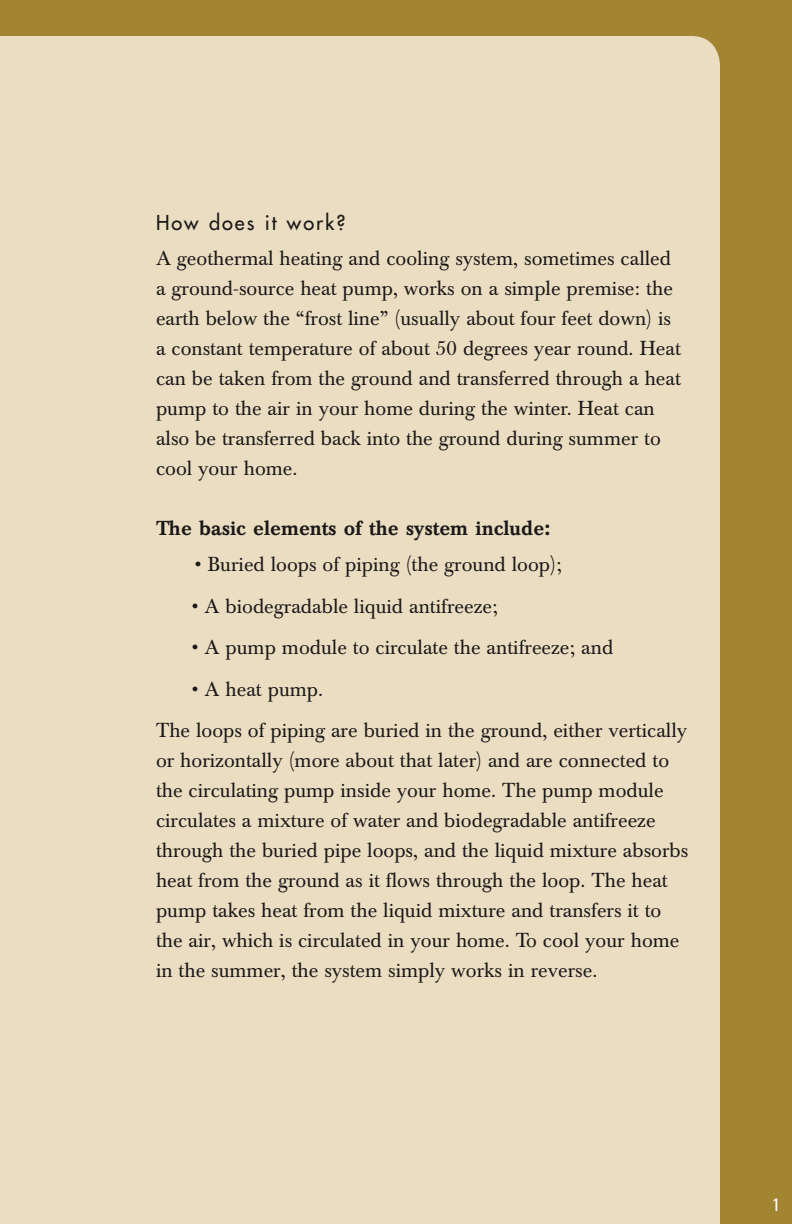
<style>
.page{position:relative;width:792px;height:1224px;background:#a38430}
.page>*{position:absolute;margin:0;border:0;box-sizing:border-box;transform-origin:0 0}
.Body_Copy_A{font:20px/30px "Baskerville BE";color:#1a1818}
.Body_Copy_Bulleted{font:20px "Baskerville BE";color:#1a1818}
.Inside_Subhead_B{font:500 20px "Baskerville BE";color:#1a1818}
.Subhead_A{font:20px "Futura";letter-spacing:.1em;color:#1a1818}
.t1{font:condensed 18px "Univers";color:#fff}
</style>
<div class="page">
<div style="left:0;top:36px;width:720px;height:1188px;background:#ebddc1"></div>
<p class="Subhead_A" style="left:156px;top:209px;width:191px">How does it work?</p>
<p class="Body_Copy_A" style="left:156px;top:244px;width:526px">A geothermal heating and cooling system, sometimes called a ground-source heat pump, works on a simple premise: the earth below the “frost line” (usually about four feet down) is a constant temperature of about 50 degrees year round. Heat can be taken from the ground and transferred through a heat pump to the air in your home during the winter. Heat can also be transferred back into the ground during summer to cool your home.</p>
<p class="Inside_Subhead_B" style="left:156px;top:517px;width:396px">The basic elements of the system include:</p>
<p class="Body_Copy_Bulleted" style="left:195px;top:553px;width:369px">• Buried loops of piping (the ground loop);</p>
<p class="Body_Copy_Bulleted" style="left:192px;top:594px;width:307px">• A biodegradable liquid antifreeze;</p>
<p class="Body_Copy_Bulleted" style="left:192px;top:636px;width:423px">• A pump module to circulate the antifreeze; and</p>
<p class="Body_Copy_Bulleted" style="left:192px;top:677px;width:133px">• A heat pump.</p>
<p class="Body_Copy_A" style="left:156px;top:716px;width:534px">The loops of piping are buried in the ground, either vertically or horizontally (more about that later) and are connected to the circulating pump inside your home. The pump module circulates a mixture of water and biodegradable antifreeze through the buried pipe loops, and the liquid mixture absorbs heat from the ground as it flows through the loop. The heat pump takes heat from the liquid mixture and transfers it to the air, which is circulated in your home. To cool your home in the summer, the system simply works in reverse.</p>
<p class="t1" style="left:772px;top:1193px;width:9px">1</p>
</div>
